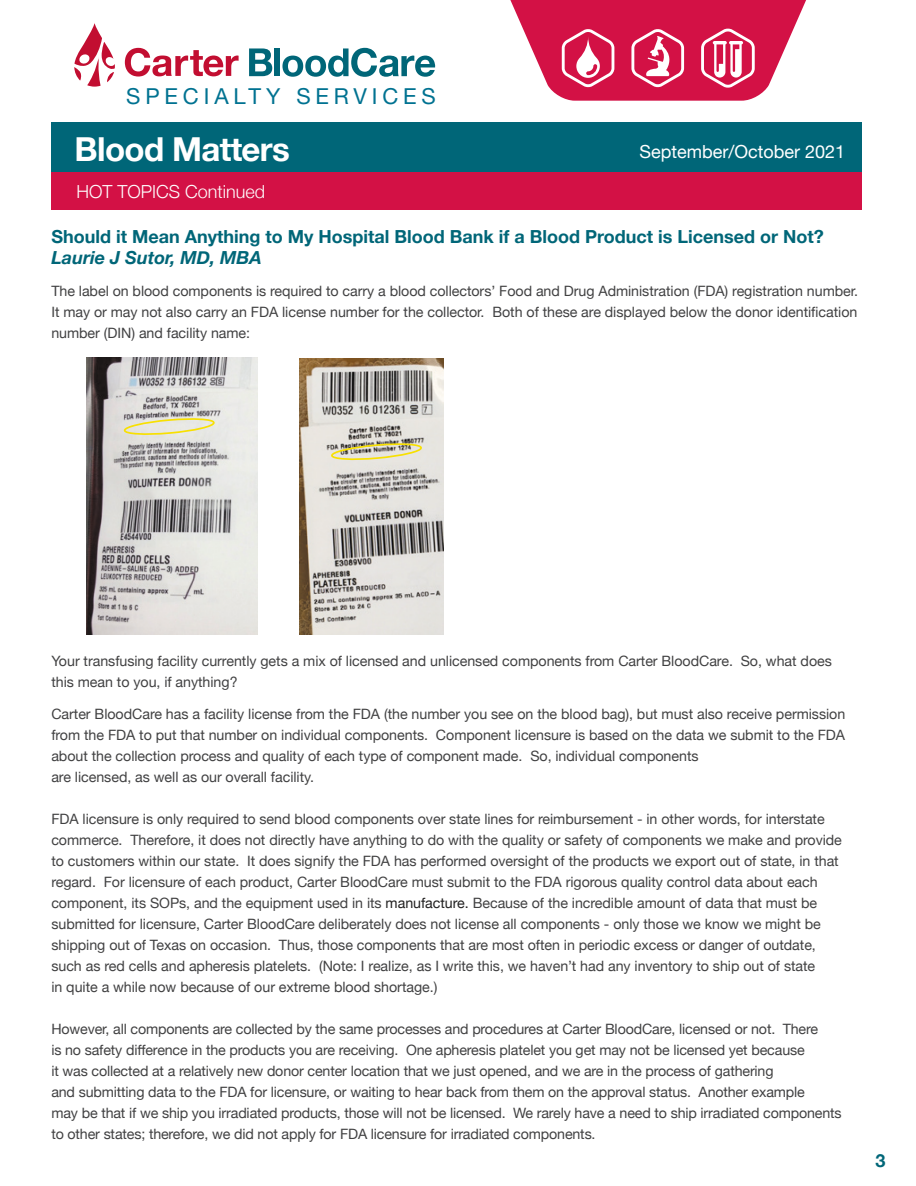
<style>
.page{position:relative;width:916px;height:1186px;background:#fff}
.page>*{position:absolute;margin:0;border:0;box-sizing:border-box;transform-origin:0 0}
.t1{font:700 33px "Helvetica Neue";letter-spacing:-.02em;color:#fff}
.t2{font:22.05px "Helvetica Neue";letter-spacing:.22em;color:#007291}
.t3{font:700 18px/21px "Helvetica Neue";color:#006678}
.t4{font:18px "Helvetica Neue";color:#fff}
.t5{font:300 18px "Helvetica Neue";color:#fff}
.t6{font:14.25px/21px "Helvetica Neue";letter-spacing:-.005em;color:#414142}
.s1{font-style:italic}
.s2{color:#222121}
</style>
<div class="page">
<div style="left:51px;top:122px;width:810px;height:51px;background:#006678"></div>
<svg style="left:510px;top:0;width:296px;height:101px"></svg>
<svg style="left:74px;top:23px;width:41px;height:64px"></svg>
<svg style="left:125px;top:48px;width:114px;height:29px"></svg>
<svg style="left:249px;top:48px;width:23px;height:28px"></svg>
<div style="left:274px;top:48px;width:6px;height:28px;background:#006678"></div>
<svg style="left:282px;top:48px;width:153px;height:29px"></svg>
<div style="left:51px;top:172px;width:810px;height:38px;background:#d31145"></div>
<img style="left:300px;top:359px;width:144px;height:276px">
<img style="left:86px;top:358px;width:172px;height:277px">
<svg style="left:330px;top:442px;width:92px;height:18px;background:#ccc597"></svg>
<svg style="left:123px;top:417px;width:92px;height:18px;background:#e6e1b5"></svg>
<h2 class="t2" style="left:126px;top:83px;width:311px">SPECIALTY SERVICES</h2>
<h1 class="t1" style="left:75px;top:123px;width:217px">Blood Matters</h1>
<p class="t4" style="left:639px;top:138px;width:207px">September/October 2021</p>
<p class="t5" style="left:76px;top:177px;width:190px">HOT TOPICS Continued</p>
<p class="t3" style="left:51px;top:226px;width:774px">Should it Mean Anything to My Hospital Blood Bank if a Blood Product is Licensed or Not?<br><span class="s1">Laurie J Sutor, MD, MBA</span></p>
<p class="t6" style="left:51px;top:281px;width:808px;text-align:justify">The label on blood components is required to carry a blood collectors’ Food and Drug Administration (FDA) registration number.<br>It may or may not also carry an FDA license number for the collector. Both of these are displayed below the donor identification number (DIN) and facility name:</p>
<p class="t6" style="left:51px;top:651px;width:782px">Your transfusing facility currently gets a mix of licensed and unlicensed components from Carter BloodCare. So, what does this mean to you, if anything?</p>
<p class="t6" style="left:51px;top:704px;width:795px">Carter BloodCare has a facility license from the FDA (the number you see on the blood bag), but must also receive permission from the FDA to put that number on individual components. Component licensure is based on the data we submit to the FDA about the collection process and quality of each type of component made. So, individual components<br>are licensed, as well as our overall facility.</p>
<p class="t6" style="left:51px;top:809px;width:792px">FDA licensure is only required to send blood components over state lines for reimbursement - in other words, for interstate commerce. Therefore, it does not directly have anything to do with the quality or safety of components we make and provide to customers within our state. It does signify the FDA has performed oversight of the products we export out of state, in that regard. For licensure of each product, Carter BloodCare must submit to the FDA rigorous quality control data about each component, its SOPs, and the equipment used in its <span class="s2">manufacture.</span> Because of the incredible amount of data that must be submitted for licensure, Carter BloodCare deliberately does not license all components - only those we know we might be shipping out of Texas on occasion. Thus, those components that are most often in periodic excess or danger of outdate, such as red cells and apheresis platelets. (Note: I realize, as I write this, we haven’t had any inventory to ship out of state<br>in quite a while now because of our extreme blood shortage.)</p>
<p class="t6" style="left:51px;top:1019px;width:792px">However, all components are collected by the same processes and procedures at Carter BloodCare, licensed or not. There<br>is no safety difference in the products you are receiving. One apheresis platelet you get may not be licensed yet because<br>it was collected at a relatively new donor center location that we just opened, and we are in the process of gathering<br>and submitting data to the FDA for licensure, or waiting to hear back from them on the approval status. Another example<br>may be that if we ship you irradiated products, those will not be licensed. We rarely have a need to ship irradiated components to other states; therefore, we did not apply for FDA licensure for irradiated components.</p>
<p class="t3" style="left:875px;top:1150px;width:12px">3</p>
</div>
